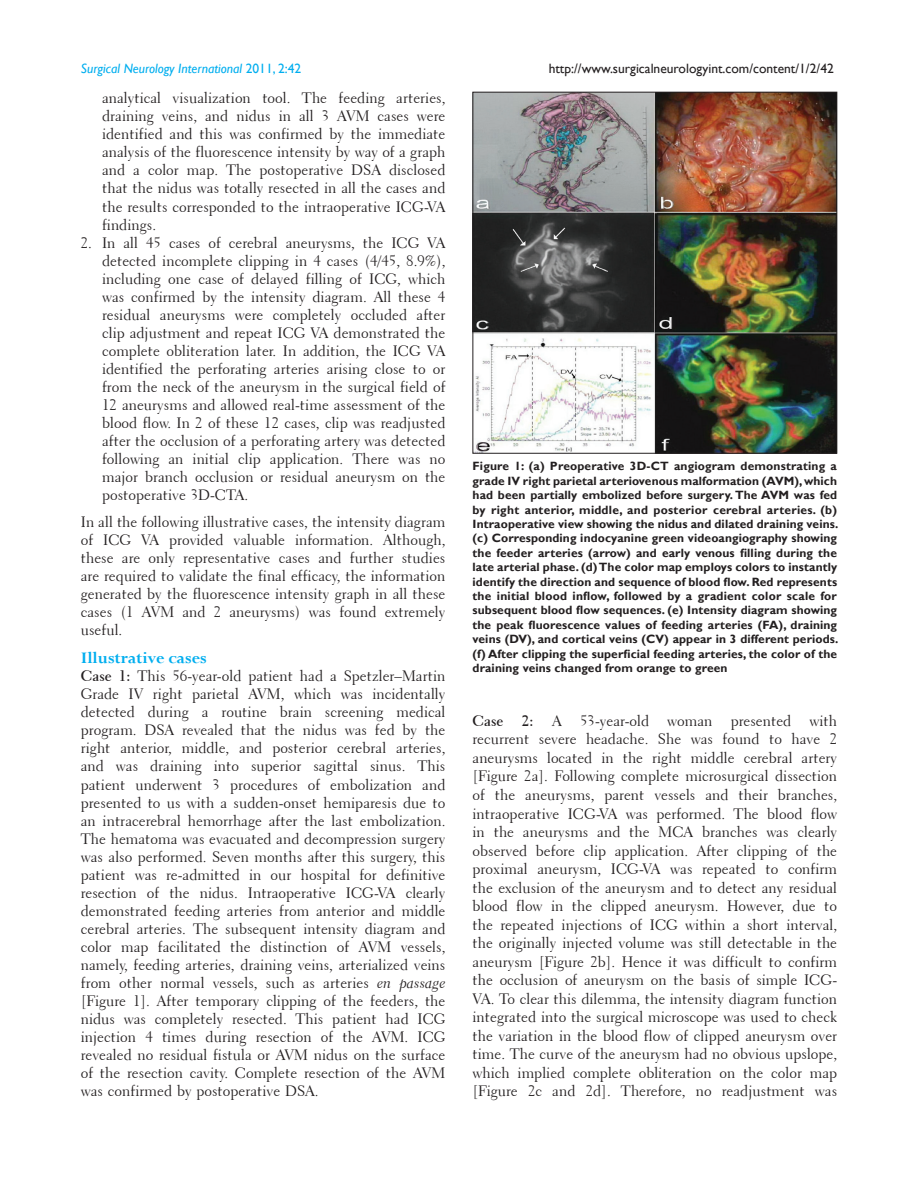
<style>
.page{position:relative;width:918px;height:1188px;background:#fff}
.page>*{position:absolute;margin:0;border:0;box-sizing:border-box;transform-origin:0 0}
.t1{font:700 18px "Perpetua";color:#00aeef}
.TX{font:15px/18px "Transitional 521 BT Roman A";color:#231f20;text-align:justify}
.t2{font:13.5px "Gill Sans";color:#231f20}
.t3{font:italic 13.5px "Gill Sans";color:#00aeef}
.FGC{font:700 12px/14.4px "Gill Sans";letter-spacing:.01em;color:#231f20;text-align:justify}
.s1{font-style:normal}
.s2{font-family:"Transitional 521 BT Bold A"}
.s3{font-family:"Transitional 521 BT Cursive A"}
</style>
<div class="page">
<img style="left:475px;top:94px;width:360px;height:358px">
<div style="left:473px;top:92px;width:364px;height:362px;border:1px solid #231f20"></div>
<p class="t3" style="left:81px;top:61px;width:222px">Surgical Neurology International <span class="s1">2011, 2:42</span></p>
<p class="t2" style="left:549px;top:61px;width:287px">http://www.surgicalneurologyint.com/content/1/2/42</p>
<p class="TX" style="left:102px;top:89px;width:345px">analytical visualization tool. The feeding arteries, draining veins, and nidus in all 3 AVM cases were identified and this was confirmed by the immediate analysis of the fluorescence intensity by way of a graph and a color map. The postoperative DSA disclosed that the nidus was totally resected in all the cases and the results corresponded to the intraoperative ICG-VA findings.</p>
<p class="TX" style="left:102px;top:234px;width:345px;text-indent:-21px">2. In all 45 cases of cerebral aneurysms, the ICG VA detected incomplete clipping in 4 cases (4/45, 8.9%), including one case of delayed filling of ICG, which was confirmed by the intensity diagram. All these 4 residual aneurysms were completely occluded after clip adjustment and repeat ICG VA demonstrated the complete obliteration later. In addition, the ICG VA identified the perforating arteries arising close to or from the neck of the aneurysm in the surgical field of 12 aneurysms and allowed real-time assessment of the blood flow. In 2 of these 12 cases, clip was readjusted after the occlusion of a perforating artery was detected following an initial clip application. There was no major branch occlusion or residual aneurysm on the postoperative 3D-CTA.</p>
<p class="TX" style="left:81px;top:513px;width:366px">In all the following illustrative cases, the intensity diagram of ICG VA provided valuable information. Although, these are only representative cases and further studies are required to validate the final efficacy, the information generated by the fluorescence intensity graph in all these cases (1 AVM and 2 aneurysms) was found extremely useful.</p>
<h2 class="t1" style="left:81px;top:647px;width:127px">Illustrative cases</h2>
<p class="TX" style="left:81px;top:667px;width:366px"><span class="s2">Case 1:</span> This 56-year-old patient had a Spetzler–Martin Grade IV right parietal AVM, which was incidentally detected during a routine brain screening medical program. DSA revealed that the nidus was fed by the right anterior, middle, and posterior cerebral arteries, and was draining into superior sagittal sinus. This patient underwent 3 procedures of embolization and presented to us with a sudden-onset hemiparesis due to an intracerebral hemorrhage after the last embolization.<br>The hematoma was evacuated and decompression surgery was also performed. Seven months after this surgery, this patient was re-admitted in our hospital for definitive resection of the nidus. Intraoperative ICG-VA clearly demonstrated feeding arteries from anterior and middle cerebral arteries. The subsequent intensity diagram and color map facilitated the distinction of AVM vessels, namely, feeding arteries, draining veins, arterialized veins from other normal vessels, such as arteries <span class="s3">en passage </span>[Figure 1]. After temporary clipping of the feeders, the nidus was completely resected. This patient had ICG injection 4 times during resection of the AVM. ICG revealed no residual fistula or AVM nidus on the surface of the resection cavity. Complete resection of the AVM was confirmed by postoperative DSA.</p>
<p class="FGC" style="left:473px;top:459px;width:367px">Figure 1: (a) Preoperative 3D-CT angiogram demonstrating a grade IV right parietal arteriovenous malformation (AVM), which had been partially embolized before surgery. The AVM was fed by right anterior, middle, and posterior cerebral arteries. (b)<br>Intraoperative view showing the nidus and dilated draining veins. (c) Corresponding indocyanine green videoangiography showing the feeder arteries (arrow) and early venous filling during the late arterial phase. (d) The color map employs colors to instantly identify the direction and sequence of blood flow. Red represents the initial blood inflow, followed by a gradient color scale for subsequent blood flow sequences. (e) Intensity diagram showing the peak fluorescence values of feeding arteries (FA), draining veins (DV), and cortical veins (CV) appear in 3 different periods. (f) After clipping the superficial feeding arteries, the color of the draining veins changed from orange to green</p>
<p class="TX" style="left:473px;top:712px;width:366px;line-height:18.5px"><span class="s2">Case 2:</span> A 53-year-old woman presented with recurrent severe headache. She was found to have 2 aneurysms located in the right middle cerebral artery [Figure 2a]. Following complete microsurgical dissection of the aneurysms, parent vessels and their branches, intraoperative ICG-VA was performed. The blood flow in the aneurysms and the MCA branches was clearly observed before clip application. After clipping of the proximal aneurysm, ICG-VA was repeated to confirm the exclusion of the aneurysm and to detect any residual blood flow in the clipped aneurysm. However, due to the repeated injections of ICG within a short interval, the originally injected volume was still detectable in the aneurysm [Figure 2b]. Hence it was difficult to confirm the occlusion of aneurysm on the basis of simple ICG-VA. To clear this dilemma, the intensity diagram function integrated into the surgical microscope was used to check the variation in the blood flow of clipped aneurysm over time. The curve of the aneurysm had no obvious upslope, which implied complete obliteration on the color map [Figure 2c and 2d]. Therefore, no readjustment was</p>
</div>
